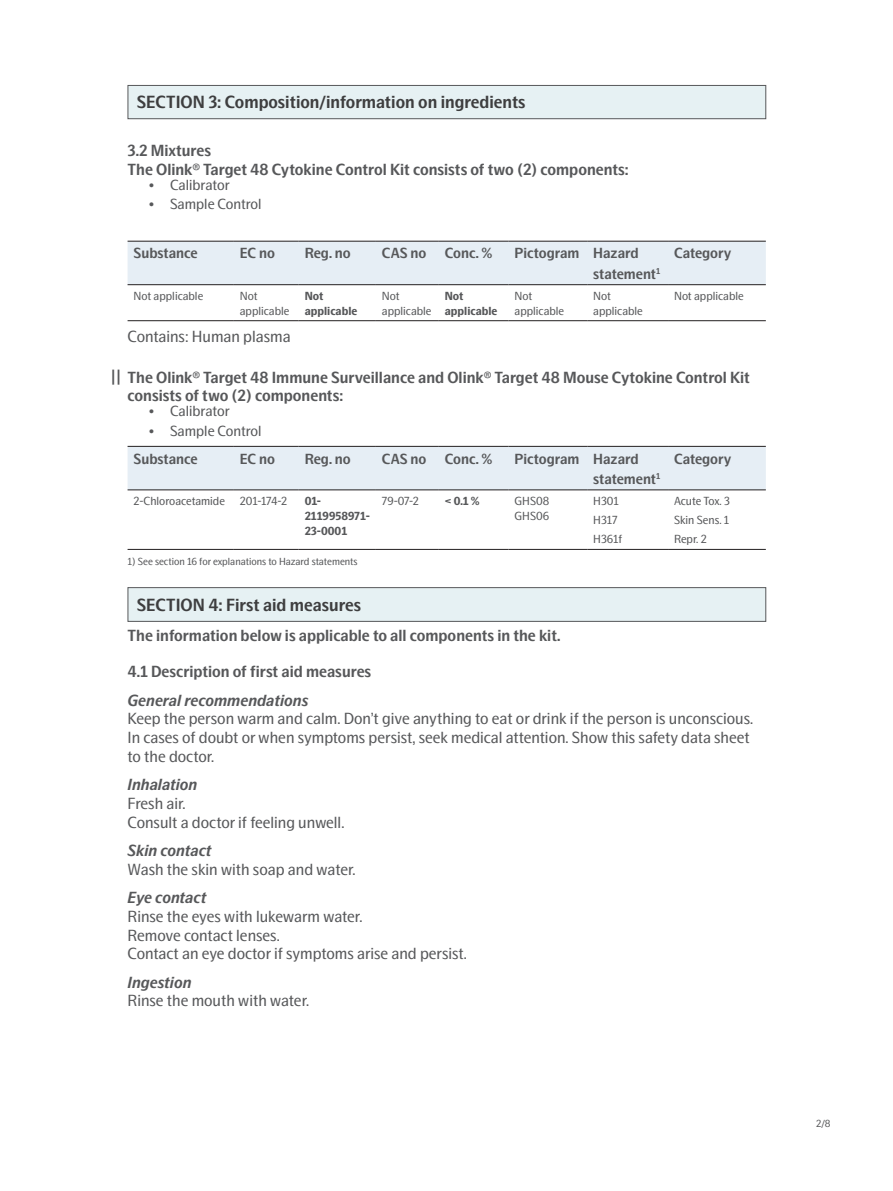
<style>
.page{position:relative;width:893px;height:1191px;background:#fff}
.page>*{position:absolute;margin:0;border:0;box-sizing:border-box;transform-origin:0 0}
.t1{font:600 18px "Swedish Gothic";color:#3e3e3f}
.Body{font:16.5px/18.8px "Swedish Gothic";color:#57585a}
.Body_bold{font:600 16.5px/18.8px "Swedish Gothic";color:#57585a}
.subhead_2{font:italic 600 16.5px "Swedish Gothic";color:#57585a}
.Body-2{font:600 16.5px "Swedish Gothic";color:#57585a}
.Table_head{font:600 15px/20.2px "Swedish Gothic";color:#57585a}
.t2{font:15px "Swedish Gothic";color:#57585a}
.Table{font:12px/15px "Swedish Gothic";color:#57585a}
.Table-2{font:700 12px/15px "Swedish Gothic";color:#57585a}
.Asterisk{font:10.5px "Swedish Gothic";color:#57585a}
.s1{font-weight:700}
</style>
<div class="page">
<div style="left:128px;top:85px;width:638px;height:34px;background:#e6f1f3"></div>
<div style="left:128px;top:85px;width:638px;height:34px;border:1px solid #57585a"></div>
<div style="left:128px;top:242px;width:638px;height:42px;background:#e6eef5"></div>
<hr style="left:128px;top:320px;width:106px;height:1px;background:#231f20">
<hr style="left:234px;top:320px;width:65px;height:1px;background:#231f20">
<hr style="left:299px;top:320px;width:77px;height:1px;background:#231f20">
<hr style="left:376px;top:320px;width:63px;height:1px;background:#231f20">
<hr style="left:439px;top:320px;width:70px;height:1px;background:#231f20">
<hr style="left:509px;top:320px;width:78px;height:1px;background:#231f20">
<hr style="left:587px;top:320px;width:81px;height:1px;background:#231f20">
<hr style="left:668px;top:320px;width:98px;height:1px;background:#231f20">
<hr style="left:128px;top:241px;width:106px;height:1px;background:#231f20">
<hr style="left:234px;top:241px;width:65px;height:1px;background:#231f20">
<hr style="left:299px;top:241px;width:77px;height:1px;background:#231f20">
<hr style="left:376px;top:241px;width:63px;height:1px;background:#231f20">
<hr style="left:439px;top:241px;width:70px;height:1px;background:#231f20">
<hr style="left:509px;top:241px;width:78px;height:1px;background:#231f20">
<hr style="left:587px;top:241px;width:81px;height:1px;background:#231f20">
<hr style="left:668px;top:241px;width:98px;height:1px;background:#231f20">
<hr style="left:128px;top:284px;width:106px;height:1px;background:#231f20">
<hr style="left:234px;top:284px;width:65px;height:1px;background:#231f20">
<hr style="left:299px;top:284px;width:77px;height:1px;background:#231f20">
<hr style="left:376px;top:284px;width:63px;height:1px;background:#231f20">
<hr style="left:439px;top:284px;width:70px;height:1px;background:#231f20">
<hr style="left:509px;top:284px;width:78px;height:1px;background:#231f20">
<hr style="left:587px;top:284px;width:81px;height:1px;background:#231f20">
<hr style="left:668px;top:284px;width:98px;height:1px;background:#231f20">
<div style="left:128px;top:447px;width:638px;height:42px;background:#e6eef5"></div>
<hr style="left:128px;top:549px;width:106px;height:1px;background:#231f20">
<hr style="left:234px;top:549px;width:65px;height:1px;background:#231f20">
<hr style="left:299px;top:549px;width:77px;height:1px;background:#231f20">
<hr style="left:376px;top:549px;width:63px;height:1px;background:#231f20">
<hr style="left:439px;top:549px;width:70px;height:1px;background:#231f20">
<hr style="left:509px;top:549px;width:78px;height:1px;background:#231f20">
<hr style="left:587px;top:549px;width:81px;height:1px;background:#231f20">
<hr style="left:668px;top:549px;width:98px;height:1px;background:#231f20">
<hr style="left:128px;top:446px;width:106px;height:1px;background:#231f20">
<hr style="left:234px;top:446px;width:65px;height:1px;background:#231f20">
<hr style="left:299px;top:446px;width:77px;height:1px;background:#231f20">
<hr style="left:376px;top:446px;width:63px;height:1px;background:#231f20">
<hr style="left:439px;top:446px;width:70px;height:1px;background:#231f20">
<hr style="left:509px;top:446px;width:78px;height:1px;background:#231f20">
<hr style="left:587px;top:446px;width:81px;height:1px;background:#231f20">
<hr style="left:668px;top:446px;width:98px;height:1px;background:#231f20">
<hr style="left:128px;top:489px;width:106px;height:1px;background:#231f20">
<hr style="left:234px;top:489px;width:65px;height:1px;background:#231f20">
<hr style="left:299px;top:489px;width:77px;height:1px;background:#231f20">
<hr style="left:376px;top:489px;width:63px;height:1px;background:#231f20">
<hr style="left:439px;top:489px;width:70px;height:1px;background:#231f20">
<hr style="left:509px;top:489px;width:78px;height:1px;background:#231f20">
<hr style="left:587px;top:489px;width:81px;height:1px;background:#231f20">
<hr style="left:668px;top:489px;width:98px;height:1px;background:#231f20">
<div style="left:128px;top:587px;width:638px;height:34px;background:#e6f1f3"></div>
<div style="left:128px;top:587px;width:638px;height:35px;border:1px solid #57585a"></div>
<p class="t1" style="left:137px;top:92px;width:390px">SECTION 3: Composition/information on ingredients</p>
<p class="Body_bold" style="left:128px;top:140px;width:85px">3.2 Mixtures</p>
<p class="Body_bold" style="left:128px;top:159px;width:503px">The Olink® Target 48 Cytokine Control Kit consists of two (2) components:</p>
<p class="t2" style="left:149px;top:176px;width:82px">• Calibrator</p>
<p class="t2" style="left:149px;top:195px;width:114px">• Sample Control</p>
<p class="Table_head" style="left:134px;top:243px;width:66px">Substance</p>
<p class="Table_head" style="left:240px;top:243px;width:37px">EC no</p>
<p class="Table_head" style="left:305px;top:243px;width:48px">Reg. no</p>
<p class="Table_head" style="left:382px;top:243px;width:46px">CAS no</p>
<p class="Table_head" style="left:445px;top:243px;width:49px">Conc. %</p>
<p class="Table_head" style="left:515px;top:243px;width:66px">Pictogram</p>
<p class="Table_head" style="left:593px;top:243px;width:68px">Hazard statement<sup>1</sup></p>
<p class="Table_head" style="left:674px;top:243px;width:59px">Category</p>
<p class="Table" style="left:134px;top:288px;width:71px">Not applicable</p>
<p class="Table" style="left:240px;top:288px;width:51px">Not applicable</p>
<p class="Table-2" style="left:305px;top:288px;width:54px">Not applicable</p>
<p class="Table" style="left:382px;top:288px;width:51px">Not applicable</p>
<p class="Table-2" style="left:445px;top:288px;width:54px">Not applicable</p>
<p class="Table" style="left:515px;top:288px;width:51px">Not applicable</p>
<p class="Table" style="left:593px;top:288px;width:51px">Not applicable</p>
<p class="Table" style="left:674px;top:288px;width:71px">Not applicable</p>
<p class="Body" style="left:128px;top:327px;width:165px">Contains: Human plasma</p>
<p class="Body_bold" style="left:128px;top:367px;width:624px;text-indent:-17px"><span class="s1">||</span> The Olink® Target 48 Immune Surveillance and Olink® Target 48 Mouse Cytokine Control Kit consists of two (2) components:</p>
<p class="t2" style="left:149px;top:403px;width:82px">• Calibrator</p>
<p class="t2" style="left:149px;top:422px;width:114px">• Sample Control</p>
<p class="Table_head" style="left:134px;top:448px;width:66px">Substance</p>
<p class="Table_head" style="left:240px;top:448px;width:37px">EC no</p>
<p class="Table_head" style="left:305px;top:448px;width:48px">Reg. no</p>
<p class="Table_head" style="left:382px;top:448px;width:46px">CAS no</p>
<p class="Table_head" style="left:445px;top:448px;width:49px">Conc. %</p>
<p class="Table_head" style="left:515px;top:448px;width:66px">Pictogram</p>
<p class="Table_head" style="left:593px;top:448px;width:68px">Hazard statement<sup>1</sup></p>
<p class="Table_head" style="left:674px;top:448px;width:59px">Category</p>
<p class="Table" style="left:134px;top:493px;width:93px">2-Chloroacetamide</p>
<p class="Table" style="left:240px;top:493px;width:49px">201-174-2</p>
<p class="Table-2" style="left:305px;top:493px;width:67px">01-<br>2119958971-<br>23-0001</p>
<p class="Table" style="left:382px;top:493px;width:39px">79-07-2</p>
<p class="Table-2" style="left:445px;top:493px;width:36px">&lt; 0.1 %</p>
<p class="Table" style="left:515px;top:493px;width:36px">GHS08<br>GHS06</p>
<p class="Table" style="left:593px;top:493px;width:27px">H301</p>
<p class="Table" style="left:674px;top:493px;width:57px">Acute Tox. 3</p>
<p class="Table" style="left:674px;top:512px;width:57px">Skin Sens. 1</p>
<p class="Table" style="left:674px;top:531px;width:34px">Repr. 2</p>
<p class="Table" style="left:593px;top:512px;width:26px">H317</p>
<p class="Table" style="left:593px;top:531px;width:31px">H361f</p>
<p class="Asterisk" style="left:128px;top:555px;width:231px">1) See section 16 for explanations to Hazard statements</p>
<p class="t1" style="left:137px;top:594px;width:226px">SECTION 4: First aid measures</p>
<p class="Body-2" style="left:128px;top:625px;width:434px">The information below is applicable to all components in the kit.</p>
<p class="Body_bold" style="left:128px;top:662px;width:245px">4.1 Description of first aid measures</p>
<p class="subhead_2" style="left:128px;top:690px;width:182px">General recommendations</p>
<p class="Body" style="left:128px;top:709px;width:627px">Keep the person warm and calm. Don’t give anything to eat or drink if the person is unconscious.<br>In cases of doubt or when symptoms persist, seek medical attention. Show this safety data sheet to the doctor.</p>
<p class="subhead_2" style="left:128px;top:775px;width:71px">Inhalation</p>
<p class="Body" style="left:128px;top:793px;width:60px">Fresh air.</p>
<p class="Body" style="left:128px;top:812px;width:218px">Consult a doctor if feeling unwell.</p>
<p class="subhead_2" style="left:128px;top:840px;width:86px">Skin contact</p>
<p class="Body" style="left:128px;top:859px;width:229px">Wash the skin with soap and water.</p>
<p class="subhead_2" style="left:128px;top:887px;width:80px">Eye contact</p>
<p class="Body" style="left:128px;top:906px;width:236px">Rinse the eyes with lukewarm water.</p>
<p class="Body" style="left:128px;top:925px;width:154px">Remove contact lenses.</p>
<p class="Body" style="left:128px;top:944px;width:341px">Contact an eye doctor if symptoms arise and persist.</p>
<p class="subhead_2" style="left:128px;top:972px;width:65px">Ingestion</p>
<p class="Body" style="left:128px;top:991px;width:183px">Rinse the mouth with water.</p>
<p class="Asterisk" style="left:816px;top:1117px;width:16px">2/8</p>
</div>
